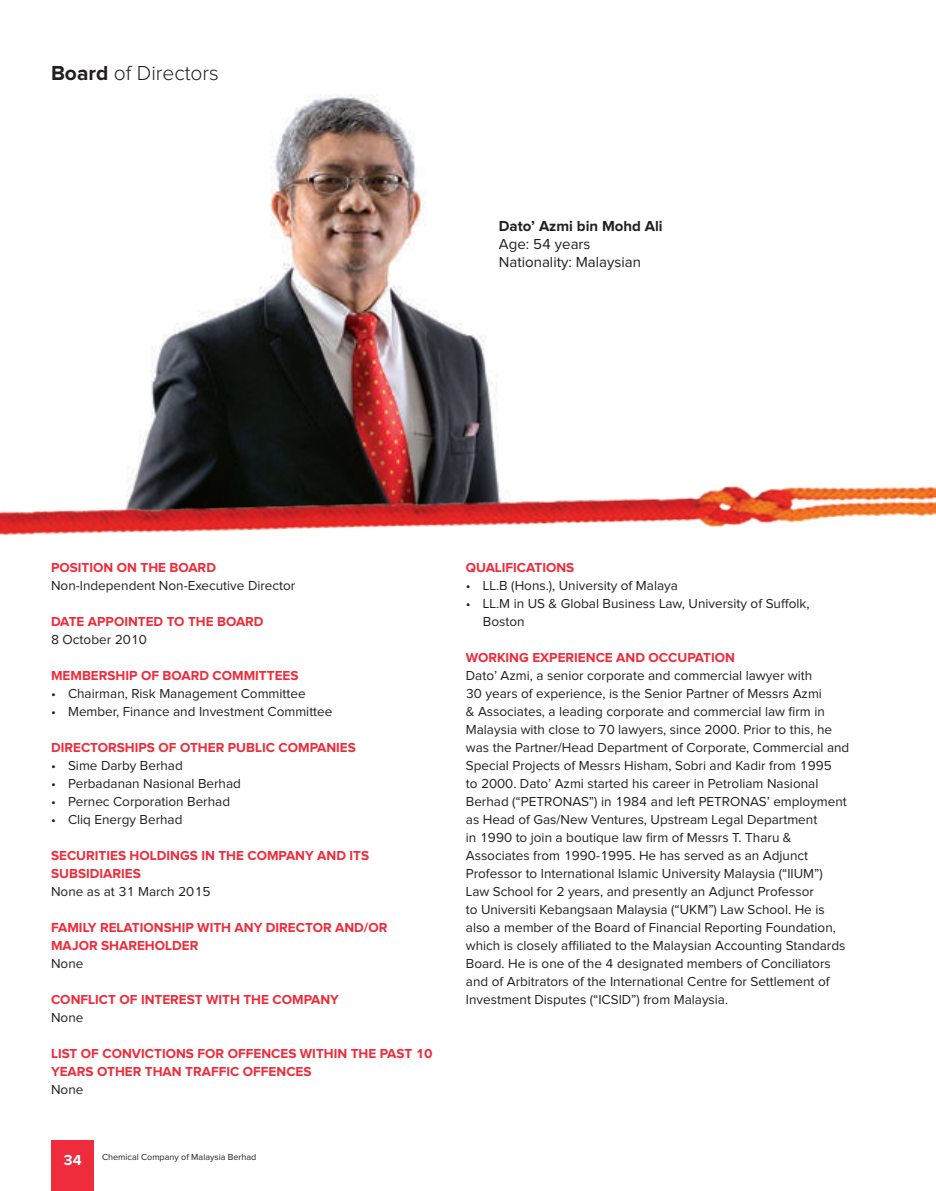
<style>
.page{position:relative;width:936px;height:1191px;background:#fff}
.page>*{position:absolute;margin:0;border:0;box-sizing:border-box;transform-origin:0 0}
.t1{font:300 21px "Proxima Nova";color:#231f20}
.t2{font:15px/18px "Proxima Nova";color:#231f20}
.t3{font:700 15px "Proxima Nova";color:#231f20}
.t4{font:700 15px "Proxima Nova";color:#fff}
.t5{font:13.5px/18px "Proxima Nova";color:#231f20}
.t6{font:700 13.5px/18px "Proxima Nova";color:#ee2c3b}
.t7{font:9px "Proxima Nova";color:#231f20}
.s1{font-weight:700}
</style>
<div class="page">
<img style="left:150px;top:94px;width:347px;height:335px">
<img style="left:0;top:429px;width:935px;height:107px">
<div style="left:51px;top:1140px;width:43px;height:51px;background:#ee2c3b"></div>
<h1 class="t1" style="left:51px;top:64px;width:169px"><span class="s1">Board</span> of Directors</h1>
<p class="t3" style="left:499px;top:219px;width:165px">Dato’ Azmi bin Mohd Ali</p>
<p class="t2" style="left:499px;top:235px;width:144px">Age: 54 years<br>Nationality: Malaysian</p>
<p class="t6" style="left:51px;top:559px;width:166px">POSITION ON THE BOARD</p>
<p class="t5" style="left:51px;top:577px;width:246px">Non-Independent Non-Executive Director</p>
<p class="t6" style="left:51px;top:613px;width:214px">DATE APPOINTED TO THE BOARD</p>
<p class="t5" style="left:51px;top:631px;width:97px">8 October 2010</p>
<p class="t6" style="left:51px;top:667px;width:249px">MEMBERSHIP OF BOARD COMMITTEES</p>
<p class="t5" style="left:51px;top:685px;width:256px">• Chairman, Risk Management Committee</p>
<p class="t5" style="left:51px;top:703px;width:283px">• Member, Finance and Investment Committee</p>
<p class="t6" style="left:51px;top:739px;width:306px">DIRECTORSHIPS OF OTHER PUBLIC COMPANIES</p>
<p class="t5" style="left:51px;top:757px;width:133px">• Sime Darby Berhad</p>
<p class="t5" style="left:51px;top:775px;width:191px">• Perbadanan Nasional Berhad</p>
<p class="t5" style="left:51px;top:793px;width:180px">• Pernec Corporation Berhad</p>
<p class="t5" style="left:51px;top:811px;width:133px">• Cliq Energy Berhad</p>
<p class="t6" style="left:51px;top:847px;width:319px">SECURITIES HOLDINGS IN THE COMPANY AND ITS<br>SUBSIDIARIES</p>
<p class="t5" style="left:51px;top:883px;width:161px">None as at 31 March 2015</p>
<p class="t6" style="left:51px;top:919px;width:338px">FAMILY RELATIONSHIP WITH ANY DIRECTOR AND/OR<br>MAJOR SHAREHOLDER</p>
<p class="t5" style="left:51px;top:955px;width:34px">None</p>
<p class="t6" style="left:51px;top:991px;width:289px">CONFLICT OF INTEREST WITH THE COMPANY</p>
<p class="t5" style="left:51px;top:1009px;width:34px">None</p>
<p class="t6" style="left:51px;top:1045px;width:383px">LIST OF CONVICTIONS FOR OFFENCES WITHIN THE PAST 10<br>YEARS OTHER THAN TRAFFIC OFFENCES</p>
<p class="t5" style="left:51px;top:1081px;width:34px">None</p>
<p class="t4" style="left:64px;top:1152px;width:19px">34</p>
<p class="t7" style="left:102px;top:1152px;width:156px">Chemical Company of Malaysia Berhad</p>
<p class="t6" style="left:466px;top:559px;width:110px">QUALIFICATIONS</p>
<p class="t5" style="left:466px;top:577px;width:213px">• LL.B (Hons.), University of Malaya</p>
<p class="t5" style="left:483px;top:595px;width:328px;text-indent:-17px">• LL.M in US &amp; Global Business Law, University of Suffolk,<br>Boston</p>
<p class="t6" style="left:466px;top:649px;width:270px">WORKING EXPERIENCE AND OCCUPATION</p>
<p class="t5" style="left:466px;top:667px;width:385px">Dato’ Azmi, a senior corporate and commercial lawyer with<br>30 years of experience, is the Senior Partner of Messrs Azmi<br>&amp; Associates, a leading corporate and commercial law firm in Malaysia with close to 70 lawyers, since 2000. Prior to this, he was the Partner/Head Department of Corporate, Commercial and Special Projects of Messrs Hisham, Sobri and Kadir from 1995<br>to 2000. Dato’ Azmi started his career in Petroliam Nasional Berhad (“PETRONAS”) in 1984 and left PETRONAS’ employment as Head of Gas/New Ventures, Upstream Legal Department<br>in 1990 to join a boutique law firm of Messrs T. Tharu &amp; Associates from 1990-1995. He has served as an Adjunct Professor to International Islamic University Malaysia (“IIUM”)<br>Law School for 2 years, and presently an Adjunct Professor<br>to Universiti Kebangsaan Malaysia (“UKM”) Law School. He is also a member of the Board of Financial Reporting Foundation, which is closely affiliated to the Malaysian Accounting Standards Board. He is one of the 4 designated members of Conciliators and of Arbitrators of the International Centre for Settlement of Investment Disputes (“ICSID”) from Malaysia.</p>
</div>
